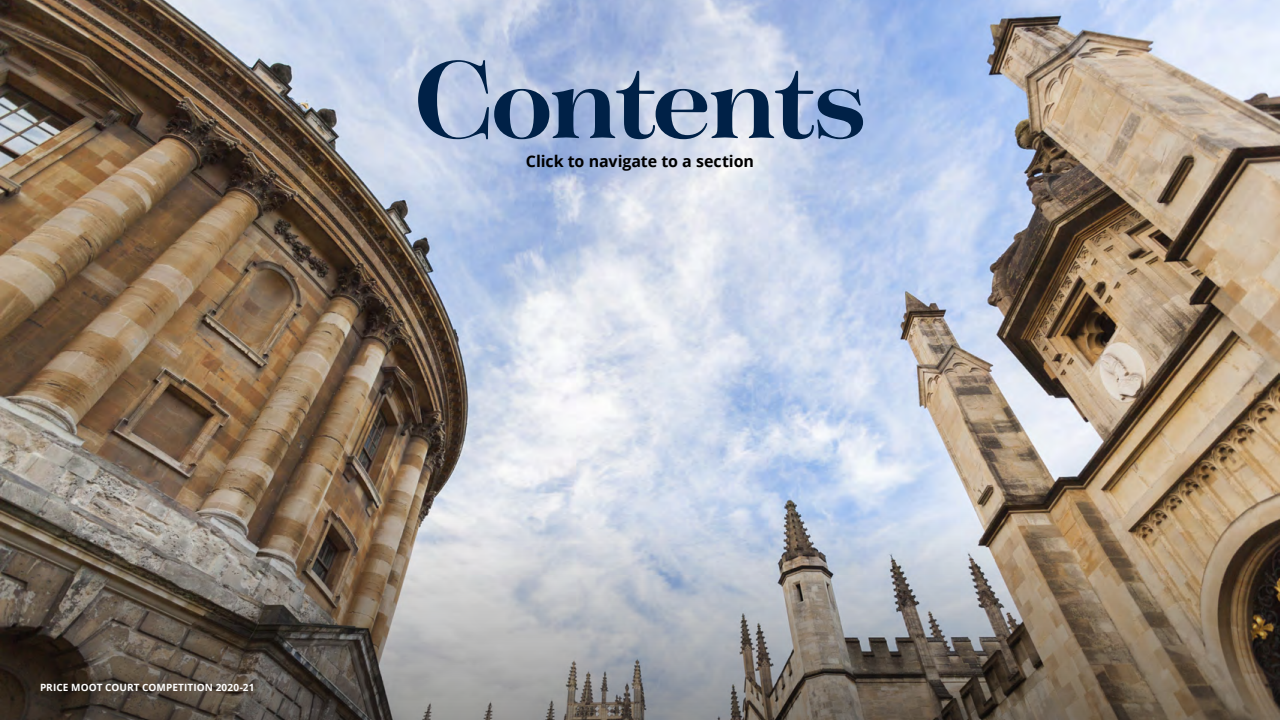
<style>
.page{position:relative;width:1280px;height:720px;background:#fff}
.page>*{position:absolute;margin:0;border:0;box-sizing:border-box;transform-origin:0 0}
.t1{font:700 120px "Tenez";letter-spacing:-.04em;color:#002147}
.t2{font:700 16px "Open Sans";letter-spacing:-.005em;color:#000}
.t3{font:700 10px "Open Sans";letter-spacing:.01em;color:#fff}
</style>
<div class="page">
<img style="left:0;top:0;width:1280px;height:510px">
<img style="left:0;top:510px;width:1280px;height:210px">
<p class="t1" style="left:413px;top:15px;width:456px">Contents</p>
<p class="t2" style="left:526px;top:150px;width:230px">Click to navigate to a section</p>
<p class="t3" style="left:40px;top:681px;width:216px">PRICE MOOT COURT COMPETITION 2020-21</p>
</div>
